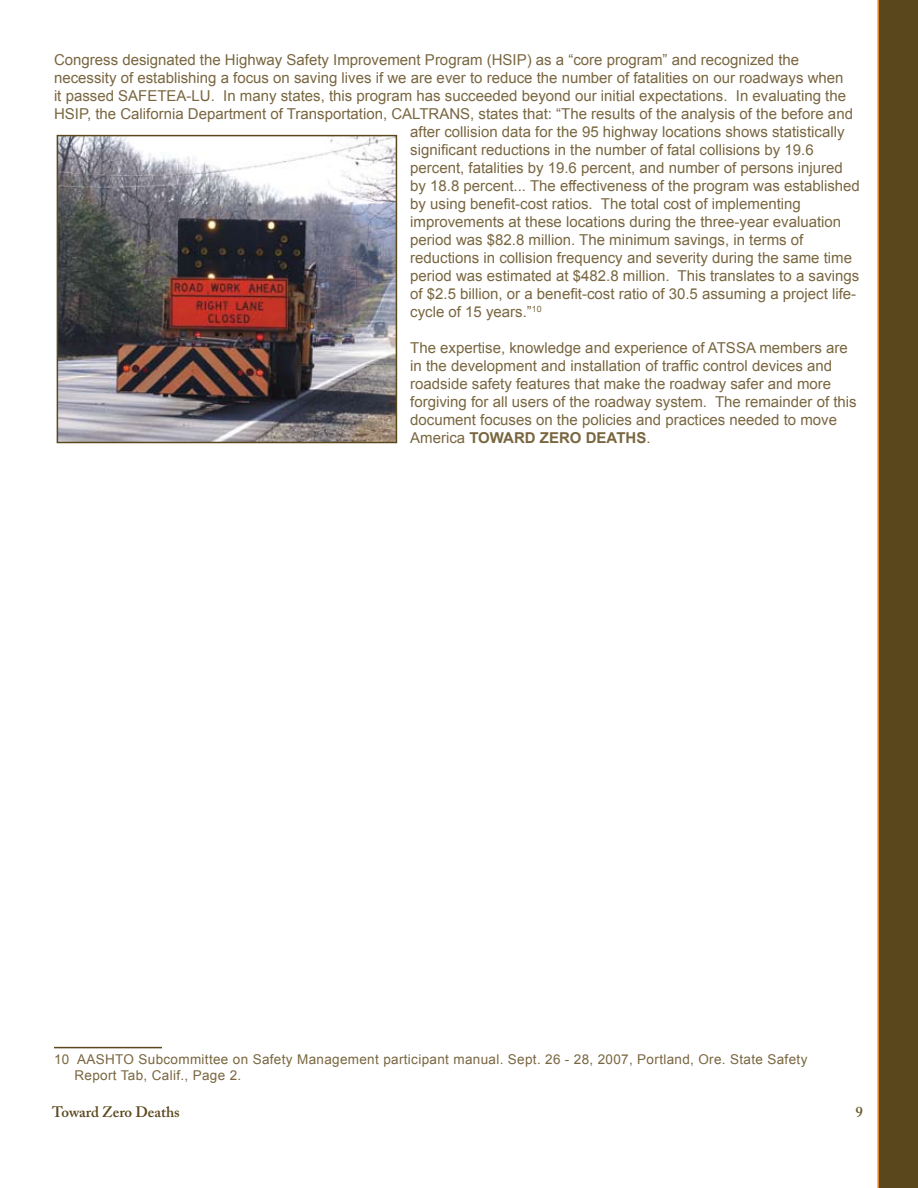
<style>
.page{position:relative;width:918px;height:1188px;background:#fff}
.page>*{position:absolute;margin:0;border:0;box-sizing:border-box;transform-origin:0 0}
.t1{font:15px/18px "Arial";color:#796640}
.t2{font:600 15px "Adobe Caslon Pro";color:#5a471c}
.t3{font:13.5px/16.2px "Arial";letter-spacing:.025em;color:#796640}
.s1{font-weight:700}
</style>
<div class="page">
<div style="left:877px;top:0;width:41px;height:1188px;background:#5a471c"></div>
<hr style="left:54px;top:1047px;width:108px;height:1px;background:#5a471c">
<img style="left:60px;top:138px;width:334px;height:302px">
<div style="left:57px;top:135px;width:340px;height:308px;border:2px solid #5a471c"></div>
<p class="t1" style="left:54px;top:51px;width:747px">Congress designated the Highway Safety Improvement Program (HSIP) as a “core program” and recognized the</p>
<p class="t1" style="left:54px;top:69px;width:791px">necessity of establishing a focus on saving lives if we are ever to reduce the number of fatalities on our roadways when</p>
<p class="t1" style="left:54px;top:87px;width:794px">it passed SAFETEA-LU. In many states, this program has succeeded beyond our initial expectations. In evaluating the</p>
<p class="t1" style="left:54px;top:105px;width:801px">HSIP, the California Department of Transportation, CALTRANS, states that: “The results of the analysis of the before and</p>
<p class="t1" style="left:410px;top:123px;width:436px">after collision data for the 95 highway locations shows statistically</p>
<p class="t1" style="left:410px;top:141px;width:405px">significant reductions in the number of fatal collisions by 19.6</p>
<p class="t1" style="left:410px;top:159px;width:434px">percent, fatalities by 19.6 percent, and number of persons injured</p>
<p class="t1" style="left:410px;top:177px;width:451px">by 18.8 percent... The effectiveness of the program was established</p>
<p class="t1" style="left:410px;top:195px;width:392px">by using benefit-cost ratios. The total cost of implementing</p>
<p class="t1" style="left:410px;top:213px;width:433px">improvements at these locations during the three-year evaluation</p>
<p class="t1" style="left:410px;top:231px;width:395px">period was $82.8 million. The minimum savings, in terms of</p>
<p class="t1" style="left:410px;top:249px;width:443px">reductions in collision frequency and severity during the same time</p>
<p class="t1" style="left:410px;top:267px;width:451px">period was estimated at $482.8 million. This translates to a savings</p>
<p class="t1" style="left:410px;top:285px;width:448px">of $2.5 billion, or a benefit-cost ratio of 30.5 assuming a project life-</p>
<p class="t1" style="left:410px;top:303px;width:133px">cycle of 15 years.”<sup>1</sup> <sup>0</sup></p>
<p class="t1" style="left:410px;top:339px;width:448px">The expertise, knowledge and experience of ATSSA members are in the development and installation of traffic control devices and roadside safety features that make the roadway safer and more forgiving for all users of the roadway system. The remainder of this document focuses on the policies and practices needed to move America <span class="s1">TOWARD ZERO DEATHS</span>.</p>
<p class="t3" style="left:74px;top:1051px;width:734px;text-indent:-20px">10 AASHTO Subcommittee on Safety Management participant manual. Sept. 26 - 28, 2007, Portland, Ore. State Safety<br>Report Tab, Calif., Page 2.</p>
<p class="t2" style="left:52px;top:1103px;width:129px">Toward Zero Deaths</p>
</div>
